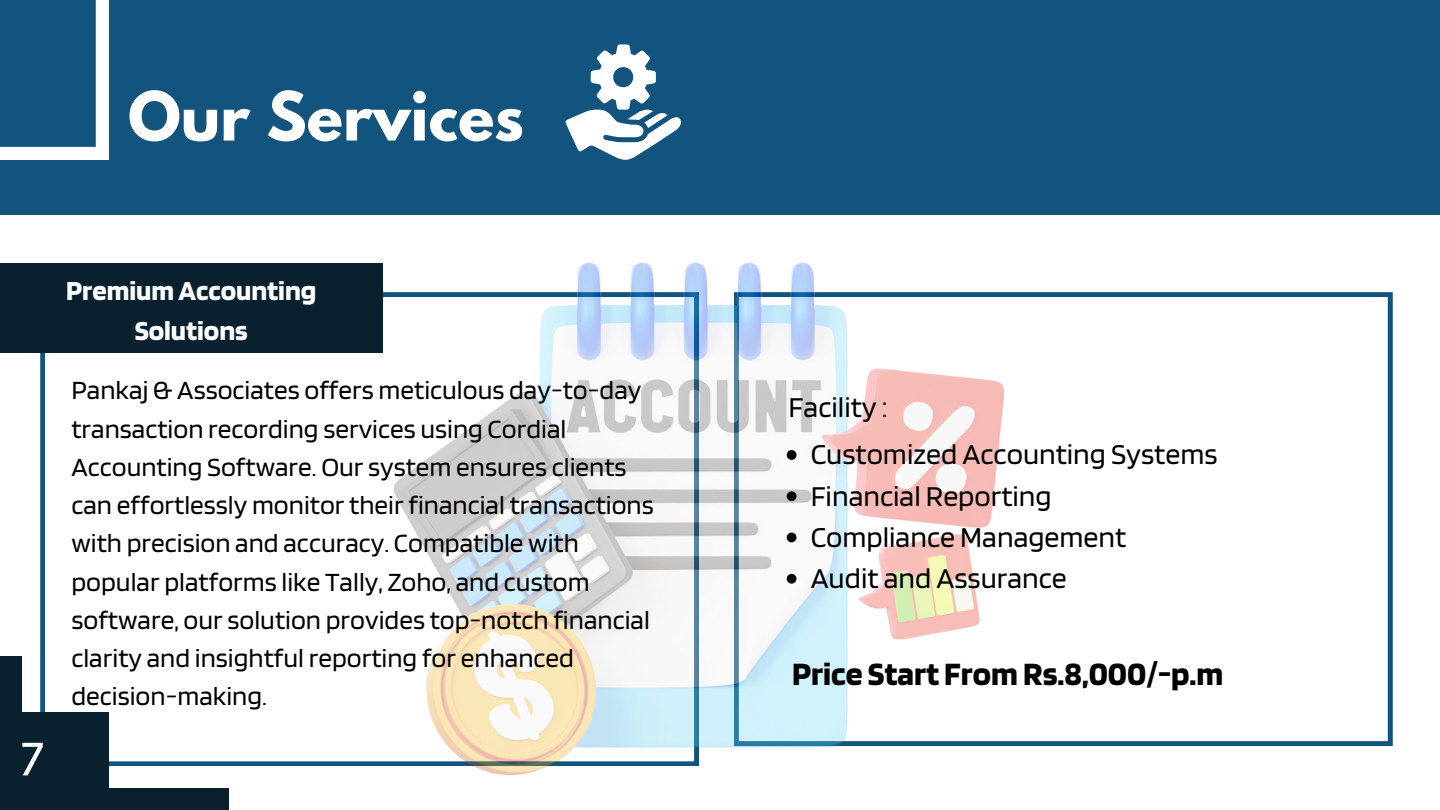
<style>
.page{position:relative;width:1440px;height:810px;background:#13547e}
.page>*{position:absolute;margin:0;border:0;box-sizing:border-box;transform-origin:0 0}
.t1{font:700 60px "League Spartan";color:#fff}
.t2{font:52px "Blinker";color:#fff}
.t3{font:700 34px "Blinker";color:#000}
.t4{font:30px "Blinker";color:#000}
.t5{font:700 28.7px/39.8px "Blinker";color:#fff;text-align:center}
.t6{font:27.4px/38.2px "Blinker";color:#000}
</style>
<div class="page">
<div style="left:0;top:215px;width:1440px;height:595px;background:#fff"></div>
<svg style="left:40px;top:292px;width:353px;height:474px"></svg>
<div style="left:0;top:263px;width:383px;height:89px;background:#09202e"></div>
<svg style="left:0;top:0;width:109px;height:160px"></svg>
<div style="left:0;top:712px;width:109px;height:98px;background:#09202e"></div>
<div style="left:107px;top:788px;width:122px;height:22px;background:#09202e"></div>
<div style="left:0;top:657px;width:22px;height:72px;background:#09202e"></div>
<svg style="left:1005px;top:292px;width:388px;height:454px"></svg>
<svg style="left:565px;top:44px;width:116px;height:116px"></svg>
<img style="left:393px;top:263px;width:612px;height:513px">
<svg style="left:787px;top:450px;width:9px;height:10px"></svg>
<svg style="left:787px;top:491px;width:9px;height:10px"></svg>
<svg style="left:787px;top:533px;width:9px;height:9px"></svg>
<svg style="left:787px;top:574px;width:9px;height:10px"></svg>
<p class="t1" style="left:128px;top:87px;width:397px">Our Services</p>
<p class="t2" style="left:21px;top:725px;width:25px">7</p>
<h3 class="t5" style="left:66px;top:270px;width:252px">PremiumAccounting<br>Solutions</h3>
<h1 class="t6" style="left:71px;top:370px;width:584px">Pankaj &amp; Associates offers meticulous day-to-day transaction recording services using Cordial Accounting Software. Our system ensures clients can effortlessly monitor their financial transactions with precision and accuracy. Compatible with popular platforms like Tally, Zoho, and custom software, our solution provides top-notch financial clarity and insightful reporting for enhanced decision-making.</h1>
<p class="t4" style="left:789px;top:388px;width:101px">Facility :</p>
<p class="t4" style="left:811px;top:436px;width:408px">Customized Accounting Systems</p>
<p class="t4" style="left:811px;top:477px;width:242px">Financial Reporting</p>
<p class="t4" style="left:811px;top:518px;width:317px">Compliance Management</p>
<p class="t4" style="left:811px;top:559px;width:258px">Audit and Assurance</p>
<p class="t3" style="left:792px;top:652px;width:433px">Price Start FromRs.8,000/-p.m</p>
</div>
